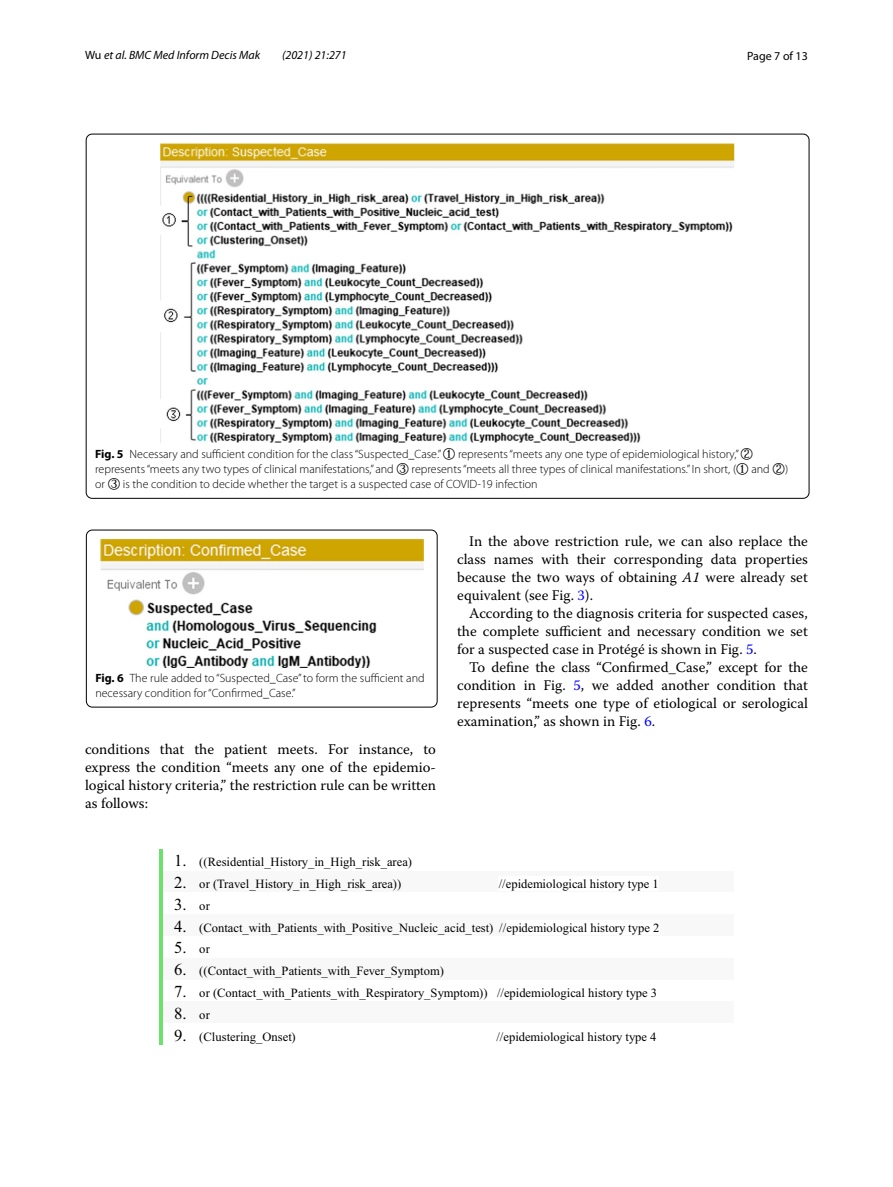
<style>
.page{position:relative;width:893px;height:1187px;background:#fff}
.page>*{position:absolute;margin:0;border:0;box-sizing:border-box;transform-origin:0 0}
.t1{font:16.8px "Times New Roman";color:#000}
.t2{font:14.7px/18px "Warnock Pro";color:#000;text-align:justify}
.t3{font:12.6px "Times New Roman";color:#000}
.t4{font:300 12px/15px "Myriad Pro";color:#000}
.t5{font:italic 12px "Myriad Pro";color:#000}
.t6{font:12px "Myriad Pro";color:#000}
.s1{font-style:normal}
.s2{font-weight:700}
.s3{font-family:"Code 2000";font-weight:400}
.s4{font-style:italic}
.s5{color:#00f}
.s6{font-size:16.8px}
.s7{font-size:12.6px}
</style>
<div class="page">
<img style="left:161px;top:143px;width:574px;height:300px">
<img style="left:100px;top:539px;width:323px;height:128px">
<div style="left:86px;top:530px;width:351px;height:177px;border:1px solid #000;border-radius:6px"></div>
<hr style="left:159px;top:849px;width:3px;height:21px;background:#6ce26c">
<div style="left:162px;top:870px;width:571px;height:22px;background:#f8f8f8"></div>
<div style="left:499px;top:876px;width:160px;height:15px;background:#fff"></div>
<hr style="left:159px;top:870px;width:3px;height:22px;background:#6ce26c">
<hr style="left:159px;top:892px;width:3px;height:22px;background:#6ce26c">
<div style="left:162px;top:914px;width:571px;height:22px;background:#f8f8f8"></div>
<div style="left:506px;top:919px;width:153px;height:15px;background:#fff"></div>
<hr style="left:159px;top:914px;width:3px;height:22px;background:#6ce26c">
<hr style="left:159px;top:936px;width:3px;height:21px;background:#6ce26c">
<div style="left:162px;top:957px;width:571px;height:22px;background:#f8f8f8"></div>
<hr style="left:159px;top:957px;width:3px;height:22px;background:#6ce26c">
<hr style="left:159px;top:979px;width:3px;height:22px;background:#6ce26c">
<div style="left:162px;top:1001px;width:571px;height:22px;background:#f8f8f8"></div>
<hr style="left:159px;top:1001px;width:3px;height:22px;background:#6ce26c">
<hr style="left:159px;top:1023px;width:3px;height:21px;background:#6ce26c">
<p class="t5" style="left:85px;top:48px;width:177px"><span class="s1">Wu</span> et al. BMC Med Inform Decis Mak</p>
<p class="t5" style="left:282px;top:48px;width:66px">(2021) 21:271</p>
<p class="t6" style="left:747px;top:48px;width:62px">Page 7 of 13</p>
<p class="t4" style="left:95px;top:447px;width:694px"><span class="s2">Fig. 5</span> Necessary and sufficient condition for the class “Suspected_Case.” <span class="s3">①</span> represents “meets any one type of epidemiological history,” <span class="s3">② </span>represents “meets any two types of clinical manifestations,” and <span class="s3">③</span> represents “meets all three types of clinical manifestations.” In short, (<span class="s3">①</span> and <span class="s3">②</span>) or <span class="s3">③</span> is the condition to decide whether the target is a suspected case of COVID-19 infection</p>
<p class="t4" style="left:95px;top:671px;width:331px"><span class="s2">Fig. 6</span> The rule added to “Suspected_Case” to form the sufficient and necessary condition for “Confirmed_Case.”</p>
<p class="t2" style="left:85px;top:740px;width:352px">conditions that the patient meets. For instance, to express the condition “meets any one of the epidemio&shy;logical history criteria,” the restriction rule can be written as follows:</p>
<p class="t2" style="left:457px;top:531px;width:352px;text-indent:12px">In the above restriction rule, we can also replace the class names with their corresponding data properties because the two ways of obtaining <span class="s4">A1</span> were already set equivalent (see Fig. <span class="s5">3</span>).</p>
<p class="t2" style="left:457px;top:603px;width:352px;text-indent:12px">According to the diagnosis criteria for suspected cases, the complete sufficient and necessary condition we set for a suspected case in Protégé is shown in Fig. <span class="s5">5</span>.</p>
<p class="t2" style="left:457px;top:657px;width:352px;text-indent:12px">To define the class “Confirmed_Case,” except for the condition in Fig. <span class="s5">5</span>, we added another condition that represents “meets one type of etiological or serological examination,” as shown in Fig. <span class="s5">6</span>.</p>
<p class="t3" style="left:174px;top:853px;width:239px"><span class="s6">1.</span> ((Residential_History_in_High_risk_area)</p>
<p class="t3" style="left:174px;top:875px;width:229px"><span class="s6">2.</span> or (Travel_History_in_High_risk_area))</p>
<p class="t3" style="left:499px;top:875px;width:161px">//epidemiological history type 1</p>
<p class="t1" style="left:174px;top:892px;width:37px">3. <span class="s7">or</span></p>
<p class="t3" style="left:174px;top:918px;width:487px"><span class="s6">4.</span> (Contact_with_Patients_with_Positive_Nucleic_acid_test) //epidemiological history type 2</p>
<p class="t1" style="left:174px;top:936px;width:37px">5. <span class="s7">or</span></p>
<p class="t3" style="left:174px;top:962px;width:271px"><span class="s6">6.</span> ((Contact_with_Patients_with_Fever_Symptom)</p>
<p class="t3" style="left:174px;top:984px;width:485px"><span class="s6">7.</span> or (Contact_with_Patients_with_Respiratory_Symptom)) //epidemiological history type 3</p>
<p class="t1" style="left:174px;top:1001px;width:37px">8. <span class="s7">or</span></p>
<p class="t3" style="left:174px;top:1027px;width:123px"><span class="s6">9.</span> (Clustering_Onset)</p>
<p class="t3" style="left:496px;top:1027px;width:161px">//epidemiological history type 4</p>
</div>
